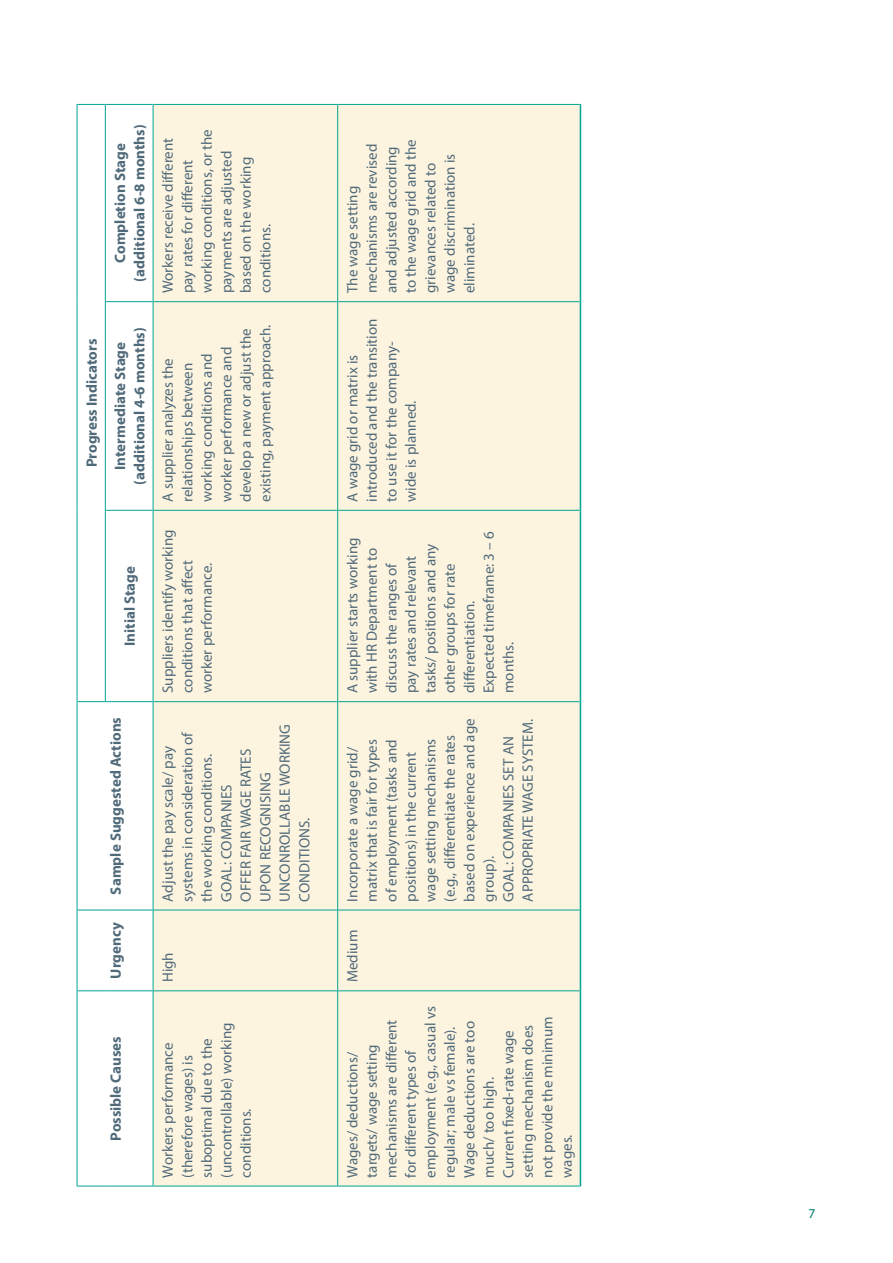
<style>
.page{position:relative;width:893px;height:1263px;background:#fff}
.page>*{position:absolute;margin:0;border:0;box-sizing:border-box;transform-origin:0 0}
.Column_1{font:15px/19.5px "Myriad Pro";color:#506a7a}
.Table_Header{font:700 15px/19.5px "Myriad Pro";color:#506a7a;text-align:center}
.t1{font:13.5px "Myriad Pro";color:#007968}
</style>
<div class="page">
<div style="left:154px;top:105px;width:426px;height:1081px;background:#fdf4e0"></div>
<hr style="left:77px;top:991px;width:1px;height:195px;background:#00a694">
<svg style="left:77px;top:1186px;width:28px;height:1px"></svg>
<hr style="left:77px;top:910px;width:1px;height:81px;background:#00a694">
<svg style="left:77px;top:990px;width:28px;height:1px"></svg>
<hr style="left:77px;top:702px;width:1px;height:208px;background:#00a694">
<svg style="left:77px;top:910px;width:28px;height:1px"></svg>
<hr style="left:77px;top:510px;width:1px;height:192px;background:#00a694">
<svg style="left:77px;top:701px;width:28px;height:1px"></svg>
<hr style="left:77px;top:302px;width:1px;height:208px;background:#00a694">
<hr style="left:77px;top:104px;width:1px;height:198px;background:#00a694">
<svg style="left:77px;top:104px;width:28px;height:1px"></svg>
<hr style="left:105px;top:1186px;width:48px;height:1px;background:#00a694">
<hr style="left:105px;top:990px;width:48px;height:1px;background:#00a694">
<hr style="left:105px;top:910px;width:48px;height:1px;background:#00a694">
<hr style="left:105px;top:510px;width:1px;height:192px;background:#00a694">
<hr style="left:106px;top:701px;width:47px;height:1px;background:#00a694">
<hr style="left:105px;top:302px;width:1px;height:208px;background:#00a694">
<hr style="left:106px;top:510px;width:47px;height:1px;background:#00a694">
<hr style="left:105px;top:104px;width:1px;height:198px;background:#00a694">
<hr style="left:106px;top:301px;width:47px;height:1px;background:#00a694">
<hr style="left:106px;top:104px;width:47px;height:1px;background:#00a694">
<hr style="left:153px;top:991px;width:1px;height:195px;background:#00a694">
<hr style="left:153px;top:1186px;width:184px;height:1px;background:#00a694">
<hr style="left:153px;top:910px;width:1px;height:81px;background:#00a694">
<hr style="left:153px;top:990px;width:184px;height:1px;background:#00a694">
<hr style="left:153px;top:702px;width:1px;height:208px;background:#00a694">
<hr style="left:153px;top:910px;width:184px;height:1px;background:#00a694">
<hr style="left:153px;top:510px;width:1px;height:192px;background:#00a694">
<hr style="left:153px;top:701px;width:184px;height:1px;background:#00a694">
<hr style="left:153px;top:302px;width:1px;height:208px;background:#00a694">
<hr style="left:153px;top:510px;width:184px;height:1px;background:#00a694">
<hr style="left:153px;top:104px;width:1px;height:198px;background:#00a694">
<hr style="left:153px;top:301px;width:184px;height:1px;background:#00a694">
<hr style="left:153px;top:104px;width:184px;height:1px;background:#00a694">
<hr style="left:337px;top:991px;width:1px;height:195px;background:#00a694">
<hr style="left:338px;top:1186px;width:242px;height:1px;background:#00a694">
<hr style="left:337px;top:910px;width:1px;height:81px;background:#00a694">
<hr style="left:338px;top:990px;width:242px;height:1px;background:#00a694">
<hr style="left:337px;top:702px;width:1px;height:208px;background:#00a694">
<hr style="left:338px;top:910px;width:242px;height:1px;background:#00a694">
<hr style="left:337px;top:510px;width:1px;height:192px;background:#00a694">
<hr style="left:338px;top:701px;width:242px;height:1px;background:#00a694">
<hr style="left:337px;top:302px;width:1px;height:208px;background:#00a694">
<hr style="left:338px;top:510px;width:242px;height:1px;background:#00a694">
<hr style="left:337px;top:104px;width:1px;height:198px;background:#00a694">
<hr style="left:338px;top:301px;width:242px;height:1px;background:#00a694">
<hr style="left:338px;top:104px;width:242px;height:1px;background:#00a694">
<hr style="left:580px;top:991px;width:1px;height:195px;background:#00a694">
<hr style="left:580px;top:910px;width:1px;height:81px;background:#00a694">
<hr style="left:580px;top:702px;width:1px;height:208px;background:#00a694">
<hr style="left:580px;top:510px;width:1px;height:192px;background:#00a694">
<hr style="left:580px;top:302px;width:1px;height:208px;background:#00a694">
<hr style="left:580px;top:104px;width:1px;height:198px;background:#00a694">
<p class="Table_Header" style="left:110px;top:282px;width:159px;rotate:-90deg">Completion Stage (additional 6-8 months)</p>
<p class="Table_Header" style="left:82px;top:467px;width:130px;rotate:-90deg">Progress Indicators</p>
<p class="Table_Header" style="left:110px;top:484px;width:159px;rotate:-90deg">Intermediate Stage (additional 4-6 months)</p>
<p class="Table_Header" style="left:120px;top:646px;width:82px;rotate:-90deg">Initial Stage</p>
<p class="Table_Header" style="left:105px;top:894px;width:179px;rotate:-90deg">Sample Suggested Actions</p>
<p class="Table_Header" style="left:105px;top:978px;width:58px;rotate:-90deg">Urgency</p>
<p class="Column_1" style="left:158px;top:293px;width:166px;rotate:-90deg">Workers receive different pay rates for different working conditions, or the payments are adjusted based on the working conditions.</p>
<p class="Column_1" style="left:158px;top:502px;width:178px;rotate:-90deg">A supplier analyzes the relationships between working conditions and worker performance and develop a new or adjust the existing, payment approach.</p>
<p class="Column_1" style="left:158px;top:693px;width:165px;rotate:-90deg">Suppliers identify working conditions that affect worker performance.</p>
<p class="Column_1" style="left:158px;top:901px;width:171px;rotate:-90deg">Adjust the pay scale/ pay systems in consideration of the working conditions.</p>
<p class="Column_1" style="left:216px;top:901px;width:179px;rotate:-90deg">GOAL: COMPANIES<br>OFFER FAIR WAGE RATES<br>UPON RECOGNISING<br>UNCONROLLABLE WORKING<br>CONDITIONS.</p>
<p class="Column_1" style="left:158px;top:982px;width:32px;rotate:-90deg">High</p>
<p class="Table_Header" style="left:105px;top:1141px;width:106px;rotate:-90deg">Possible Causes</p>
<p class="Column_1" style="left:158px;top:1177px;width:156px;rotate:-90deg">Workers performance (therefore wages) is suboptimal due to the (uncontrollable) working conditions.</p>
<p class="Column_1" style="left:342px;top:293px;width:155px;rotate:-90deg">The wage setting mechanisms are revised and adjusted according to the wage grid and the grievances related to wage discrimination is eliminated.</p>
<p class="Column_1" style="left:342px;top:502px;width:185px;rotate:-90deg">A wage grid or matrix is introduced and the transition to use it for the company&shy;wide is planned.</p>
<p class="Column_1" style="left:342px;top:693px;width:157px;rotate:-90deg">A supplier starts working with HR Department to discuss the ranges of pay rates and relevant tasks/ positions and any other groups for rate differentiation.</p>
<p class="Column_1" style="left:479px;top:693px;width:163px;rotate:-90deg">Expected timeframe: 3 – 6 months.</p>
<p class="Column_1" style="left:342px;top:901px;width:185px;rotate:-90deg">Incorporate a wage grid/ matrix that is fair for types<br>of employment (tasks and positions) in the current wage setting mechanisms (e.g., differentiate the rates based on experience and age group).</p>
<p class="Column_1" style="left:498px;top:901px;width:184px;rotate:-90deg">GOAL: COMPANIES SET AN<br>APPROPRIATE WAGE SYSTEM.</p>
<p class="Column_1" style="left:342px;top:982px;width:54px;rotate:-90deg">Medium</p>
<p class="Column_1" style="left:342px;top:1177px;width:173px;rotate:-90deg">Wages/ deductions/ targets/ wage setting mechanisms are different for different types of employment (e.g., casual vs regular; male vs female).</p>
<p class="Column_1" style="left:459px;top:1177px;width:158px;rotate:-90deg">Wage deductions are too much/ too high.</p>
<p class="Column_1" style="left:498px;top:1177px;width:163px;rotate:-90deg">Current fixed-rate wage setting mechanism does not provide the minimum wages.</p>
<p class="t1" style="left:808px;top:1205px;width:8px">7</p>
</div>
